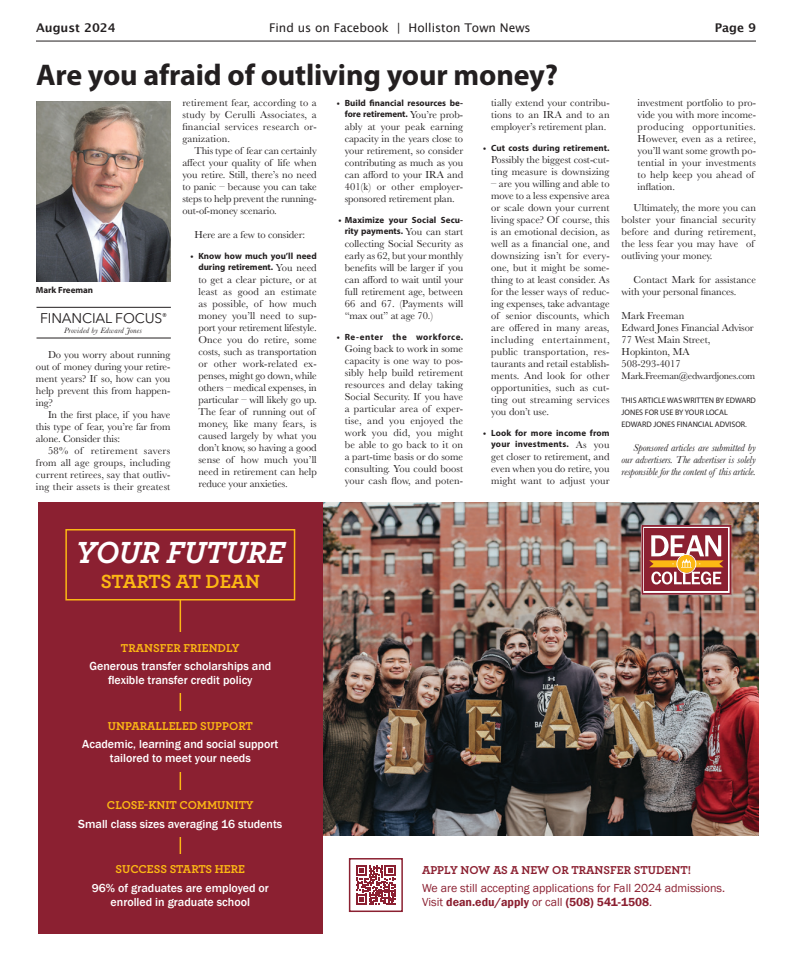
<style>
.page{position:relative;width:792px;height:972px;background:#fff}
.page>*{position:absolute;margin:0;border:0;box-sizing:border-box;transform-origin:0 0}
.t1{font:italic 700 32px "Archer";letter-spacing:-.005em;color:#fff}
.t2{font:700 30px "Myriad Pro";letter-spacing:-.005em;color:#231f20}
.t3{font:700 20px "Archer";letter-spacing:-.015em;color:#fcb814}
.t4{font:14px "Avenir Next";letter-spacing:-.01em;color:#231f20}
.t5{font:500 12px/14px "Franklin Gothic";color:#fff;text-align:center}
.t6{font:12px/14px "Franklin Gothic";color:#8b2031}
.t7{font:700 12px "Archer";color:#fcb814}
.t8{font:12px "Lucida Grande";color:#231f20}
.t9{font:700 12px "Archer";color:#8b2031}
.t10{font:700 12px "Lucida Grande";color:#231f20}
.t11{font:10.5px/12px "Baskerville";color:#231f20;text-align:justify}
.t12{font:italic 10.5px/12px "Baskerville";letter-spacing:-.01em;color:#231f20;text-align:justify}
.t13{font:10px "Baskerville";letter-spacing:-.02em;color:#231f20}
.t14{font:700 9px/12px "Myriad Pro";letter-spacing:.005em;color:#231f20;text-align:right}
.t15{font:700 9px "Myriad Pro";letter-spacing:.055em;color:#231f20}
.t16{font:8px/12px "Myriad Pro";color:#231f20}
.t17{font:italic 8px "Baskerville";letter-spacing:.03em;color:#231f20}
.s1{font-family:"Baskerville";font-weight:400;font-size:10.5px}
.s2{font-weight:600}
</style>
<div class="page">
<hr style="left:36px;top:41px;width:720px;height:1px;background:#231f20">
<img style="left:323px;top:502px;width:435px;height:334px">
<svg style="left:641px;top:525px;width:90px;height:70px"></svg>
<div style="left:38px;top:502px;width:285px;height:432px;background:#8b2031"></div>
<hr style="left:180px;top:600px;width:1px;height:303px;background:#fcb814">
<div style="left:65px;top:529px;width:230px;height:71px;border:2px solid #fcb814"></div>
<svg style="left:356px;top:865px;width:40px;height:40px"></svg>
<div style="left:349px;top:858px;width:54px;height:54px;border:2px solid #8b2031"></div>
<img style="left:37px;top:102px;width:133px;height:180px">
<hr style="left:37px;top:307px;width:134px;height:1px;background:#231f20">
<hr style="left:37px;top:338px;width:134px;height:1px;background:#231f20">
<p class="t10" style="left:36px;top:18px;width:81px">August 2024</p>
<p class="t8" style="left:269px;top:20px;width:263px">Find us on Facebook | Holliston Town News</p>
<p class="t10" style="left:715px;top:18px;width:43px">Page 9</p>
<h2 class="t2" style="left:36px;top:55px;width:524px">Are you afraid of outliving your money?</h2>
<p class="t14" style="left:36px;top:284px;width:59px">Mark Freeman</p>
<h3 class="t4" style="left:40px;top:307px;width:129px">FINANCIAL FOCUS<sup>®</sup></h3>
<p class="t17" style="left:64px;top:325px;width:79px">Provided by Edward Jones</p>
<p class="t11" style="left:36px;top:348px;width:136px;text-indent:12px">Do you worry about running out of money during your retire&shy;ment years? If so, how can you help prevent this from happen&shy;ing?</p>
<p class="t11" style="left:36px;top:408px;width:136px;text-indent:12px">In the first place, if you have this type of fear, you’re far from alone. Consider this:</p>
<p class="t11" style="left:36px;top:444px;width:136px;text-indent:12px">58% of retirement savers from all age groups, including current retirees, say that outliv&shy;ing their assets is their greatest</p>
<p class="t11" style="left:182px;top:96px;width:136px">retirement fear, according to a study by Cerulli Associates, a financial services research or&shy;ganization.</p>
<p class="t11" style="left:182px;top:144px;width:136px;text-indent:12px">This type of fear can certainly affect your quality of life when you retire. Still, there’s no need to panic – because you can take steps to help prevent the running&shy;out-of-money scenario.</p>
<p class="t11" style="left:194px;top:228px;width:112px">Here are a few to consider:</p>
<p class="t14" style="left:190px;top:249px;width:128px">• Know how much you’ll need during retirement. <span class="s1">You need</span></p>
<p class="t11" style="left:198px;top:273px;width:120px;text-align:left">to get a clear picture, or at least as good an estimate as possible, of how much money you’ll need to sup&shy;port your retirement lifestyle.<br>Once you do retire, some costs, such as transportation or other work-related ex&shy;penses, might go down, while others – medical expenses, in particular – will likely go up.<br>The fear of running out of money, like many fears, is caused largely by what you don’t know, so having a good sense of how much you’ll need in retirement can help reduce your anxieties.</p>
<p class="t14" style="left:337px;top:96px;width:128px">• Build financial resources be&shy;fore retirement. <span class="s1">You’re prob-</span></p>
<p class="t11" style="left:345px;top:120px;width:120px">ably at your peak earning capacity in the years close to your retirement, so consider contributing as much as you can afford to your IRA and 401(k) or other employer&shy;sponsored retirement plan.</p>
<p class="t14" style="left:339px;top:213px;width:126px">• Maximize your Social Secu&shy;rity payments. <span class="s1">You can start</span></p>
<p class="t11" style="left:345px;top:237px;width:120px">collecting Social Security as early as 62, but your monthly benefits will be larger if you can afford to wait until your full retirement age, between 66 and 67. (Payments will “max out” at age 70.)</p>
<p class="t15" style="left:337px;top:331px;width:128px">• Re-enter the workforce.</p>
<p class="t11" style="left:345px;top:342px;width:120px">Going back to work in some capacity is one way to pos&shy;sibly help build retirement resources and delay taking Social Security. If you have a particular area of exper&shy;tise, and you enjoyed the work you did, you might be able to go back to it on a part-time basis or do some consulting. You could boost your cash flow, and poten-</p>
<p class="t11" style="left:491px;top:96px;width:120px">tially extend your contribu&shy;tions to an IRA and to an employer’s retirement plan.</p>
<p class="t14" style="left:483px;top:141px;width:128px">• Cut costs during retirement.</p>
<p class="t11" style="left:491px;top:153px;width:120px">Possibly the biggest cost-cut&shy;ting measure is downsizing</p>
<p class="t11" style="left:491px;top:177px;width:120px">– are you willing and able to move to a less expensive area or scale down your current living space? Of course, this is an emotional decision, as well as a financial one, and downsizing isn’t for every&shy;one, but it might be some&shy;thing to at least consider. As for the lesser ways of reduc&shy;ing expenses, take advantage of senior discounts, which are offered in many areas, including entertainment, public transportation, res&shy;taurants and retail establish&shy;ments. And look for other opportunities, such as cut&shy;ting out streaming services you don’t use.</p>
<p class="t14" style="left:483px;top:426px;width:128px">• Look for more income from your investments. <span class="s1">As you</span></p>
<p class="t11" style="left:491px;top:450px;width:120px">get closer to retirement, and even when you do retire, you might want to adjust your</p>
<p class="t11" style="left:638px;top:96px;width:120px;text-align:left">investment portfolio to pro&shy;vide you with more income&shy;producing opportunities.<br>However, even as a retiree, you’ll want some growth po&shy;tential in your investments to help keep you ahead of inflation.</p>
<p class="t11" style="left:622px;top:201px;width:136px;text-align:left;text-indent:12px">Ultimately, the more you can bolster your financial security before and during retirement, the less fear you may have of outliving your money.</p>
<p class="t11" style="left:622px;top:273px;width:136px;text-indent:12px">Contact Mark for assistance with your personal finances.</p>
<p class="t11" style="left:622px;top:309px;width:134px;text-align:left">Mark Freeman<br>Edward Jones Financial Advisor<br>77 West Main Street,<br>Hopkinton, MA<br>508-293-4017</p>
<p class="t13" style="left:622px;top:369px;width:135px">Mark.Freeman@edwardjones.com</p>
<p class="t16" style="left:622px;top:394px;width:136px">THIS ARTICLE WAS WRITTEN BY EDWARD<br>JONES FOR USE BY YOUR LOCAL<br>EDWARD JONES FINANCIAL ADVISOR.</p>
<p class="t12" style="left:622px;top:441px;width:136px;text-indent:12px">Sponsored articles are submitted by our advertisers. The advertiser is solely responsible for the content of this article.</p>
<h1 class="t1" style="left:76px;top:527px;width:210px">YOUR FUTURE</h1>
<h3 class="t3" style="left:101px;top:566px;width:161px">STARTS AT DEAN</h3>
<p class="t7" style="left:121px;top:638px;width:120px">TRANSFER FRIENDLY</p>
<p class="t5" style="left:89px;top:659px;width:183px">Generous transfer scholarships and flexible transfer credit policy</p>
<p class="t7" style="left:108px;top:716px;width:147px">UNPARALLELED SUPPORT</p>
<p class="t5" style="left:82px;top:737px;width:198px">Academic, learning and social support tailored to meet your needs</p>
<p class="t7" style="left:107px;top:796px;width:148px">CLOSE-KNIT COMMUNITY</p>
<p class="t5" style="left:78px;top:817px;width:206px">Small class sizes averaging 16 students</p>
<p class="t7" style="left:115px;top:860px;width:131px">SUCCESS STARTS HERE</p>
<p class="t5" style="left:92px;top:881px;width:179px">96% of graduates are employed or enrolled in graduate school</p>
<p class="t9" style="left:422px;top:860px;width:271px">APPLY NOW AS A NEW OR TRANSFER STUDENT!</p>
<p class="t6" style="left:422px;top:881px;width:305px">We are still accepting applications for Fall 2024 admissions.<br>Visit <span class="s2">dean.edu/apply</span> or call <span class="s2">(508) 541-1508</span>.</p>
</div>
